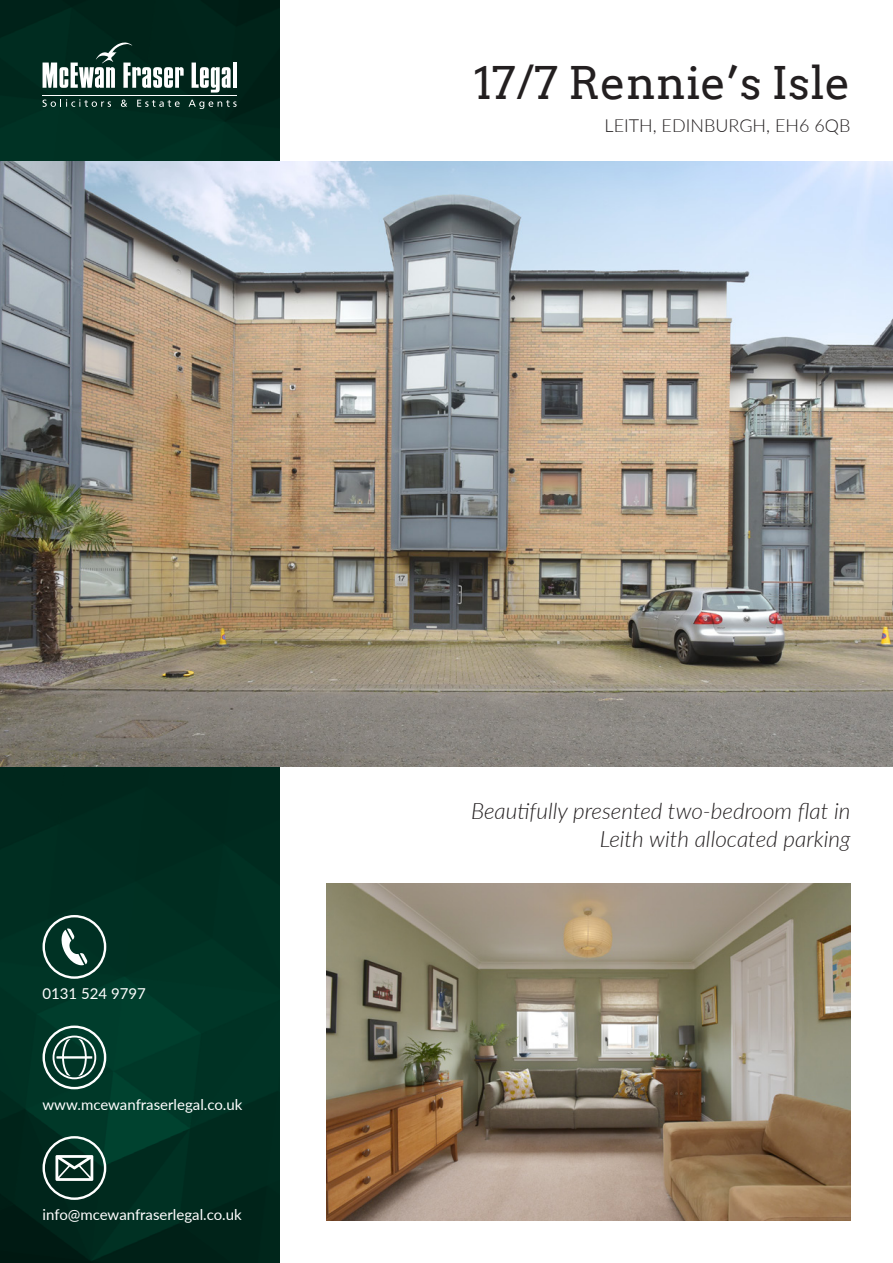
<style>
.page{position:relative;width:893px;height:1263px;background:#fff}
.page>*{position:absolute;margin:0;border:0;box-sizing:border-box;transform-origin:0 0}
.t1{font:45px "Arvo";color:#231f20}
.t2{font:italic 300 22.5px/27px "Lato";color:#231f20;text-align:right}
.t3{font:300 18px "Lato";color:#231f20}
.t4{font:15px "Lato";color:#fff}
</style>
<div class="page">
<img style="left:0;top:0;width:279px;height:1263px">
<img style="left:0;top:162px;width:893px;height:605px">
<svg style="left:43px;top:43px;width:141px;height:45px"></svg>
<svg style="left:192px;top:63px;width:39px;height:30px"></svg>
<hr style="left:233px;top:63px;width:4px;height:25px;background:#fff">
<hr style="left:43px;top:95px;width:194px;height:1px;background:#fff">
<svg style="left:43px;top:99px;width:68px;height:8px"></svg>
<svg style="left:121px;top:100px;width:6px;height:7px"></svg>
<svg style="left:137px;top:100px;width:43px;height:7px"></svg>
<svg style="left:189px;top:100px;width:48px;height:9px"></svg>
<img style="left:326px;top:883px;width:524px;height:337px">
<svg style="left:43px;top:915px;width:63px;height:64px"></svg>
<svg style="left:43px;top:1025px;width:63px;height:64px"></svg>
<svg style="left:43px;top:1136px;width:63px;height:64px"></svg>
<h1 class="t1" style="left:473px;top:55px;width:379px">17/7 Rennie’s Isle</h1>
<p class="t3" style="left:605px;top:113px;width:247px">LEITH, EDINBURGH, EH6 6QB</p>
<p class="t4" style="left:43px;top:983px;width:105px">0131 524 9797</p>
<p class="t4" style="left:43px;top:1094px;width:201px">www.mcewanfraserlegal.co.uk</p>
<p class="t4" style="left:43px;top:1204px;width:201px">info@mcewanfraserlegal.co.uk</p>
<h2 class="t2" style="left:471px;top:797px;width:381px">Beautifully presented two-bedroom flat in<br>Leith with allocated parking</h2>
</div>
